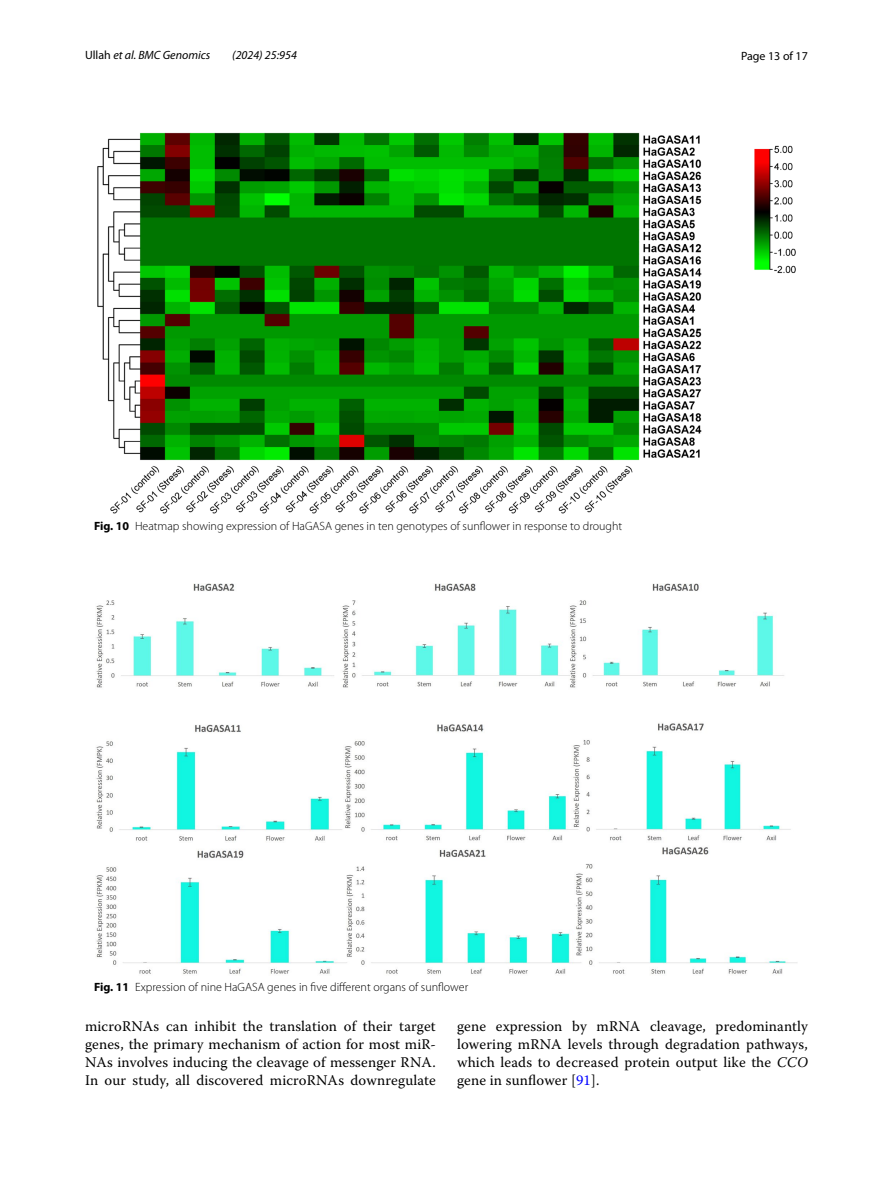
<style>
.page{position:relative;width:893px;height:1187px;background:#fff}
.page>*{position:absolute;margin:0;border:0;box-sizing:border-box;transform-origin:0 0}
.t1{font:14.7px/18px "Warnock Pro";letter-spacing:.01em;color:#000;text-align:justify}
.t2{font:300 12px "Myriad Pro";color:#000}
.t3{font:italic 12px "Myriad Pro";color:#000}
.t4{font:12px "Myriad Pro";color:#000}
.s1{font-style:normal}
.s2{font-weight:700}
.s3{font-style:italic}
.s4{color:#00f}
</style>
<div class="page">
<img style="left:97px;top:133px;width:699px;height:381px">
<img style="left:96px;top:583px;width:701px;height:391px">
<p class="t3" style="left:85px;top:48px;width:127px"><span class="s1">Ullah</span> et al. BMC Genomics</p>
<p class="t3" style="left:232px;top:48px;width:66px">(2024) 25:954</p>
<p class="t4" style="left:741px;top:48px;width:68px">Page 13 of 17</p>
<p class="t2" style="left:94px;top:519px;width:530px"><span class="s2">Fig. 10</span> Heatmap showing expression of HaGASA genes in ten genotypes of sunflower in response to drought</p>
<p class="t2" style="left:94px;top:980px;width:376px"><span class="s2">Fig. 11</span> Expression of nine HaGASA genes in five different organs of sunflower</p>
<p class="t1" style="left:85px;top:1016px;width:352px">microRNAs can inhibit the translation of their target genes, the primary mechanism of action for most miR-NAs involves inducing the cleavage of messenger RNA.<br>In our study, all discovered microRNAs downregulate</p>
<p class="t1" style="left:457px;top:1016px;width:352px">gene expression by mRNA cleavage, predominantly lowering mRNA levels through degradation pathways, which leads to decreased protein output like the <span class="s3">CCO </span>gene in sunflower [<span class="s4">91</span>].</p>
</div>
